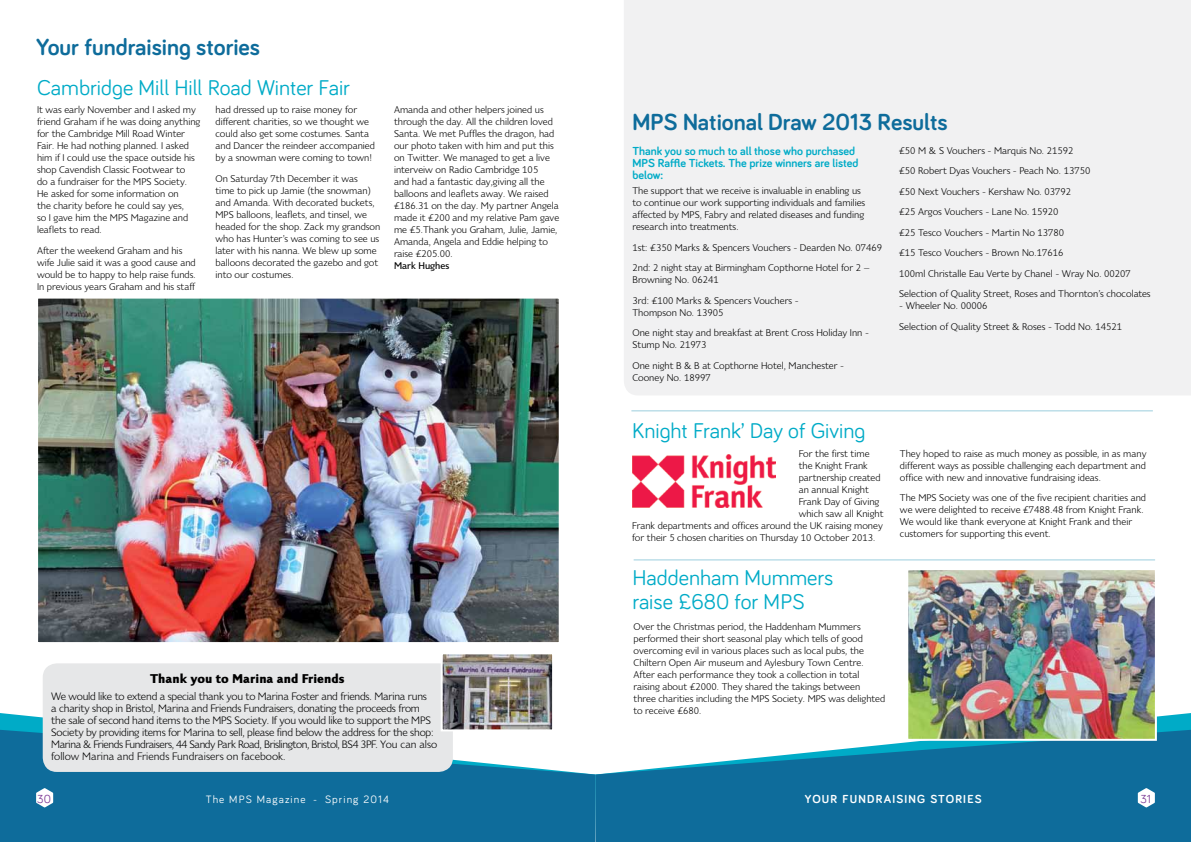
<style>
.page{position:relative;width:1191px;height:842px;background:#fff}
.page>*{position:absolute;margin:0;border:0;box-sizing:border-box;transform-origin:0 0}
.t1{font:700 24px "Bariol";color:#0e6c9b}
.t2{font:22px/24px "Bariol";color:#00abc7}
.t3{font:700 13px "Sky Sans";color:#000}
.t4{font:700 12px/12px "Bariol";color:#00abc7}
.t5{font:700 12px "Bariol";letter-spacing:.1em;color:#fff}
.t6{font:12px "Bariol";color:#7f3f98}
.t7{font:11px/12px "Sky Sans";letter-spacing:-.02em;color:#000}
.t8{font:11px "Bariol";letter-spacing:.1em;color:#fff}
.t9{font:10px/12px "Sky Sans";color:#000}
.t10{font:500 10px "Sky Sans";color:#000}
</style>
<div class="page">
<div style="left:624px;top:0;width:567px;height:395px;background:#f1f1f2"></div>
<svg style="left:0;top:730px;width:595px;height:112px;background:#277ba5"></svg>
<svg style="left:36px;top:788px;width:17px;height:19px"></svg>
<svg style="left:1156px;top:713px;width:35px;height:17px"></svg>
<svg style="left:595px;top:730px;width:596px;height:112px;background:#2f82aa"></svg>
<svg style="left:1137px;top:788px;width:17px;height:19px"></svg>
<img style="left:39px;top:300px;width:519px;height:341px">
<div style="left:36px;top:297px;width:525px;height:347px;border:2px solid #fff"></div>
<img style="left:909px;top:571px;width:244px;height:167px">
<div style="left:906px;top:568px;width:250px;height:173px;border:2px solid #fff"></div>
<hr style="left:631px;top:411px;width:521px;height:1px;background:#9bcede">
<img style="left:632px;top:454px;width:144px;height:54px">
<div style="left:43px;top:663px;width:410px;height:109px;background:#e6e7e8;border-radius:14px"></div>
<img style="left:444px;top:655px;width:107px;height:73px">
<div style="left:441px;top:652px;width:113px;height:79px;border:2px solid #fff"></div>
<hr style="left:633px;top:560px;width:522px;height:1px;background:#9bcede">
<h1 class="t1" style="left:36px;top:30px;width:225px">Your fundraising stories</h1>
<h2 class="t2" style="left:37px;top:75px;width:314px">Cambridge Mill Hill Road Winter Fair</h2>
<p class="t9" style="left:37px;top:104px;width:165px">It was early November and I asked my friend Graham if he was doing anything for the Cambridge Mill Road Winter Fair. He had nothing planned. I asked him if I could use the space outside his shop Cavendish Classic Footwear to<br>do a fundraiser for the MPS Society.<br>He asked for some information on<br>the charity before he could say yes,<br>so I gave him the MPS Magazine and leaflets to read.</p>
<p class="t9" style="left:37px;top:244px;width:160px">After the weekend Graham and his wife Julie said it was a good cause and would be to happy to help raise funds.<br>In previous years Graham and his staff</p>
<p class="t9" style="left:215px;top:104px;width:161px">had dressed up to raise money for different charities, so we thought we could also get some costumes. Santa and Dancer the reindeer accompanied by a snowman were coming to town!</p>
<p class="t9" style="left:215px;top:172px;width:166px">On Saturday 7th December it was<br>time to pick up Jamie (the snowman) and Amanda. With decorated buckets, MPS balloons, leaflets, and tinsel, we headed for the shop. Zack my grandson who has Hunter’s was coming to see us later with his nanna. We blew up some balloons decorated the gazebo and got into our costumes.</p>
<p class="t9" style="left:394px;top:104px;width:167px">Amanda and other helpers joined us through the day. All the children loved Santa. We met Puffles the dragon, had our photo taken with him and put this on Twitter. We managed to get a live interveiw on Radio Cambridge 105<br>and had a fantastic day,giving all the balloons and leaflets away. We raised £186.31 on the day. My partner Angela made it £200 and my relative Pam gave me £5.Thank you Graham, Julie, Jamie, Amanda, Angela and Eddie helping to raise £205.00.</p>
<p class="t10" style="left:394px;top:260px;width:57px">Mark Hughes</p>
<h3 class="t3" style="left:150px;top:671px;width:196px">Thank you to Marina and Friends</h3>
<p class="t7" style="left:51px;top:691px;width:387px">We would like to extend a special thank you to Marina Foster and friends. Marina runs<br>a charity shop in Bristol, Marina and Friends Fundraisers, donating the proceeds from the sale of second hand items to the MPS Society. If you would like to support the MPS Society by providing items for Marina to sell, please find below the address for the shop:<br>Marina &amp; Friends Fundraisers, 44 Sandy Park Road, Brislington, Bristol, BS4 3PF. You can also follow Marina and Friends Fundraisers on facebook.</p>
<h1 class="t1" style="left:632px;top:106px;width:317px">MPS National Draw 2013 Results</h1>
<p class="t4" style="left:632px;top:145px;width:227px">Thank you so much to all those who purchased<br>MPS Raffle Tickets. The prize winners are listed below:</p>
<p class="t9" style="left:632px;top:185px;width:234px">The support that we receive is invaluable in enabling us to continue our work supporting individuals and families affected by MPS, Fabry and related diseases and funding research into treatments.</p>
<p class="t9" style="left:632px;top:237px;width:251px;line-height:20.5px">1st: £350 Marks &amp; Spencers Vouchers - Dearden No. 07469<br>2nd: 2 night stay at Birmingham Copthorne Hotel for 2 –</p>
<p class="t9" style="left:632px;top:270px;width:168px;line-height:20.5px">Browning No. 06241<br>3rd: £100 Marks &amp; Spencers Vouchers -</p>
<p class="t9" style="left:632px;top:302px;width:238px;line-height:20.5px">Thompson No. 13905<br>One night stay and breakfast at Brent Cross Holiday Inn -</p>
<p class="t9" style="left:632px;top:335px;width:213px;line-height:20.5px">Stump No. 21973<br>One night B &amp; B at Copthorne Hotel, Manchester -</p>
<p class="t9" style="left:632px;top:371px;width:80px">Cooney No. 18997</p>
<p class="t9" style="left:899px;top:140px;width:253px;line-height:20.5px">£50 M &amp; S Vouchers - Marquis No. 21592<br>£50 Robert Dyas Vouchers - Peach No. 13750<br>£50 Next Vouchers - Kershaw No. 03792<br>£25 Argos Vouchers - Lane No. 15920<br>£25 Tesco Vouchers - Martin No 13780<br>£15 Tesco Vouchers - Brown No.17616<br>100ml Christalle Eau Verte by Chanel - Wray No. 00207<br>Selection of Quality Street, Roses and Thornton’s chocolates</p>
<p class="t9" style="left:899px;top:296px;width:224px;line-height:20.5px">- Wheeler No. 00006<br>Selection of Quality Street &amp; Roses - Todd No. 14521</p>
<h2 class="t2" style="left:632px;top:418px;width:235px">Knight Frank’ Day of Giving</h2>
<p class="t9" style="left:798px;top:447px;width:72px">For the first time</p>
<p class="t9" style="left:798px;top:459px;width:71px">the Knight Frank</p>
<p class="t9" style="left:798px;top:471px;width:83px">partnership created</p>
<p class="t9" style="left:798px;top:483px;width:72px">an annual Knight</p>
<p class="t9" style="left:798px;top:495px;width:82px">Frank Day of Giving</p>
<p class="t9" style="left:798px;top:507px;width:86px">which saw all Knight</p>
<p class="t9" style="left:632px;top:519px;width:252px">Frank departments and offices around the UK raising money</p>
<p class="t9" style="left:632px;top:531px;width:245px">for their 5 chosen charities on Thursday 10 October 2013.</p>
<h2 class="t2" style="left:632px;top:565px;width:203px">Haddenham Mummers raise £680 for MPS</h2>
<p class="t9" style="left:633px;top:621px;width:253px">Over the Christmas period, the Haddenham Mummers performed their short seasonal play which tells of good overcoming evil in various places such as local pubs, the Chiltern Open Air museum and Aylesbury Town Centre.<br>After each performance they took a collection in total raising about £2000. They shared the takings between<br>three charities including the MPS Society. MPS was delighted to receive £680.</p>
<p class="t9" style="left:900px;top:447px;width:248px;text-align:justify">They hoped to raise as much money as possible, in as many different ways as possible challenging each department and office with new and innovative fundraising ideas.</p>
<p class="t9" style="left:900px;top:492px;width:248px">The MPS Society was one of the five recipient charities and we were delighted to receive £7488.48 from Knight Frank.<br>We would like thank everyone at Knight Frank and their customers for supporting this event.</p>
<p class="t6" style="left:37px;top:790px;width:15px">30</p>
<p class="t8" style="left:206px;top:791px;width:185px">The MPS Magazine - Spring 2014</p>
<p class="t5" style="left:804px;top:790px;width:178px">YOUR FUNDRAISING STORIES</p>
<p class="t6" style="left:1140px;top:790px;width:12px">31</p>
</div>
